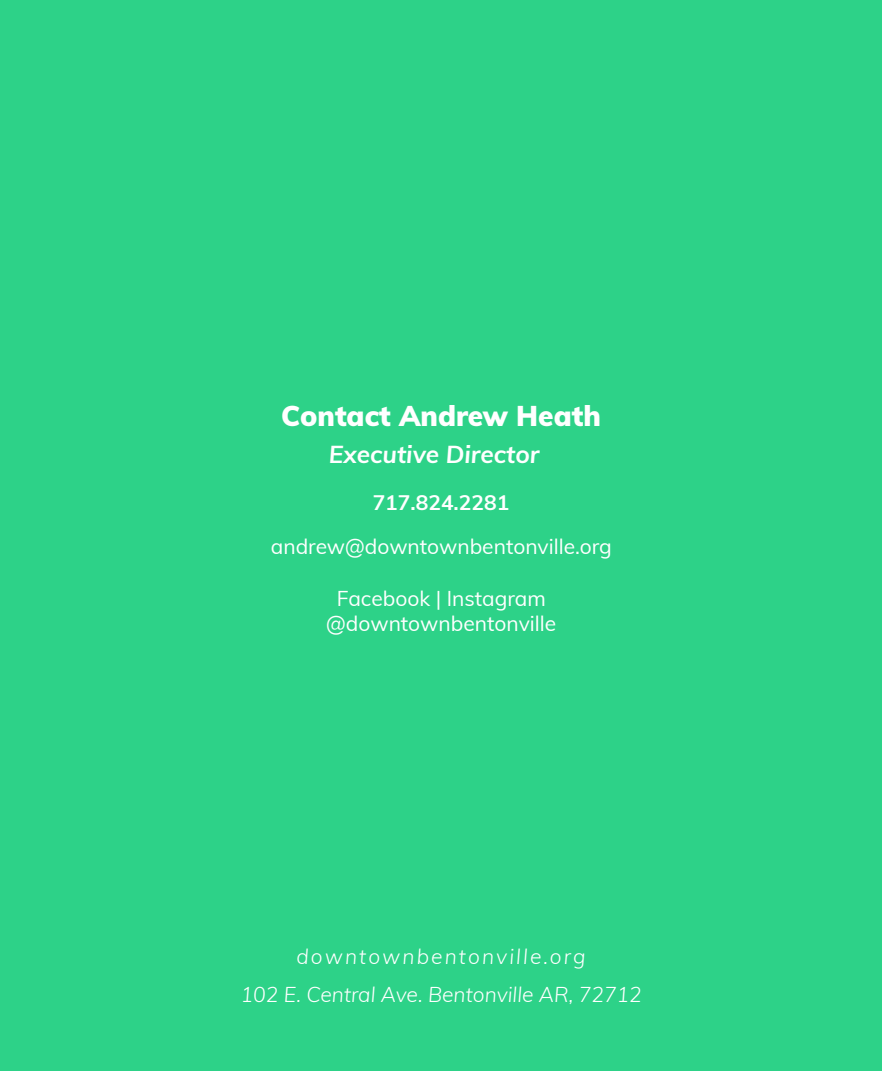
<style>
.page{position:relative;width:882px;height:1071px;background:#2dd288}
.page>*{position:absolute;margin:0;border:0;box-sizing:border-box;transform-origin:0 0}
.t1{font:900 28px "Muli";color:#fff}
.t2{font:italic 700 24.5px "Muli";color:#fff}
.t3{font:21px/25.2px "Muli";color:#fff;text-align:center}
.t4{font:italic 300 21px "Muli";color:#fff}
.t5{font:italic 300 21px "Muli";letter-spacing:.1em;color:#fff}
.t6{font:700 21px "Muli";color:#fff}
</style>
<div class="page">
<h1 class="t1" style="left:281px;top:398px;width:321px">Contact Andrew Heath</h1>
<p class="t2" style="left:329px;top:438px;width:212px">Executive Director</p>
<p class="t6" style="left:373px;top:489px;width:138px">717.824.2281</p>
<p class="t3" style="left:271px;top:533px;width:342px">andrew@downtownbentonville.org</p>
<p class="t3" style="left:326px;top:585px;width:231px">Facebook | Instagram @downtownbentonville</p>
<p class="t5" style="left:296px;top:943px;width:291px">downtownbentonville.org</p>
<p class="t4" style="left:241px;top:981px;width:403px">102 E. Central Ave. Bentonville AR, 72712</p>
</div>
